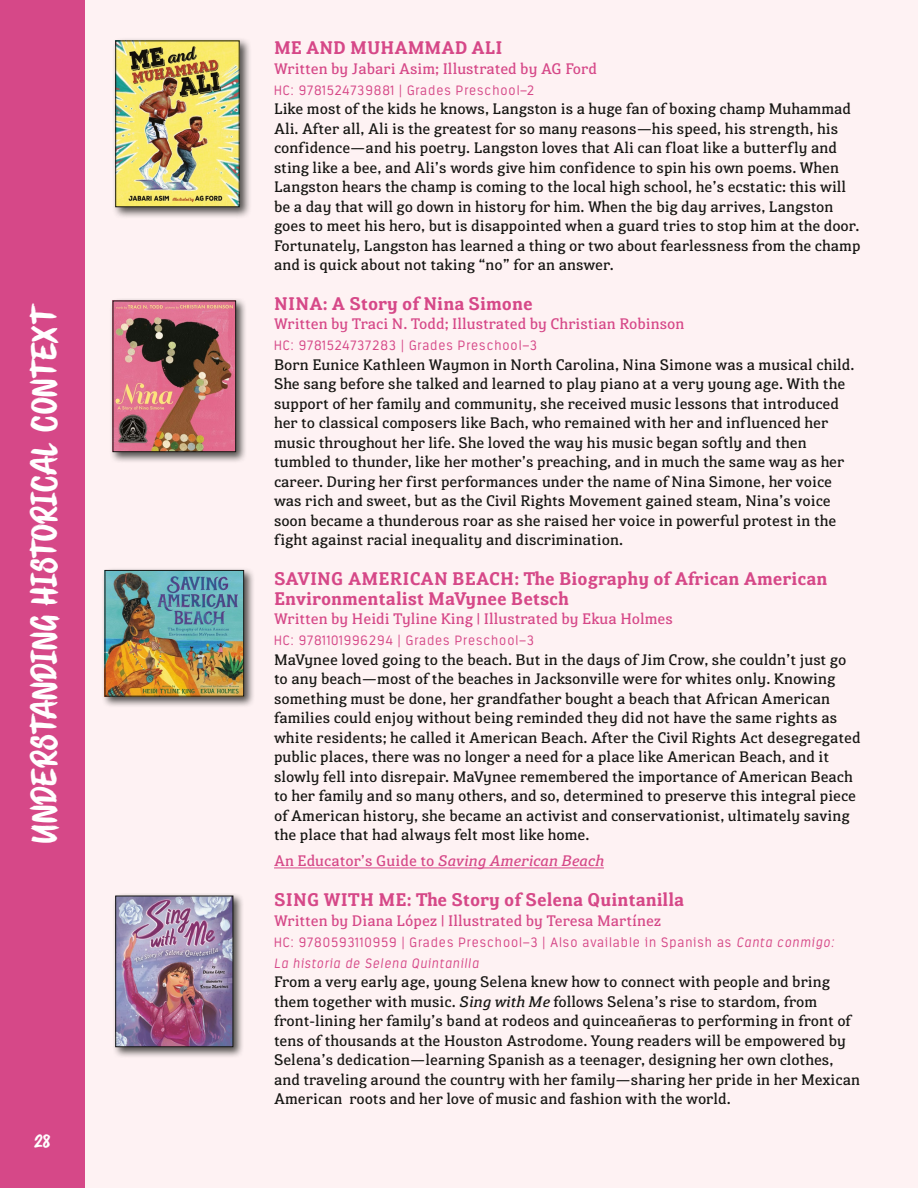
<style>
.page{position:relative;width:918px;height:1188px;background:#fff}
.page>*{position:absolute;margin:0;border:0;box-sizing:border-box;transform-origin:0 0}
.t1{font:33px "STAYBOLD";letter-spacing:.02em;color:#fff}
.Book_-_BODY{font:700 18px/19.5px "Susan Classic";color:#d64888}
.t2{font:16.5px "STAYBOLD";color:#fff}
.Book_-_BODY-2{font:15px/19.5px "Susan Classic";color:#171714}
.Book_-_BODY-3{font:15px "Susan Classic";color:#d64888}
.Book_-_BODY-4{font:300 13.5px/21px "Estandar Rd";letter-spacing:.075em;color:#d64888}
.s1{font-style:italic}
</style>
<div class="page">
<div style="left:0;top:0;width:884px;height:1188px;background:#d64888"></div>
<div style="left:85px;top:0;width:833px;height:1188px;background:#fef2f3"></div>
<hr style="left:274px;top:868px;width:330px;height:1px;background:#d64888">
<div style="left:110px;top:298px;width:137px;height:166px;background:#171714;opacity:.75"></div>
<img style="left:115px;top:303px;width:119px;height:147px">
<div style="left:113px;top:301px;width:123px;height:151px;border:1px solid #171714"></div>
<div style="left:102px;top:567px;width:153px;height:141px;background:#171714;opacity:.75"></div>
<img style="left:107px;top:572px;width:135px;height:123px">
<div style="left:105px;top:570px;width:139px;height:127px;border:1px solid #171714"></div>
<div style="left:112px;top:893px;width:133px;height:166px;background:#171714;opacity:.75"></div>
<img style="left:117px;top:898px;width:114px;height:147px">
<div style="left:115px;top:896px;width:118px;height:151px;border:1px solid #171714"></div>
<div style="left:112px;top:37px;width:140px;height:182px;background:#171714;opacity:.75"></div>
<img style="left:117px;top:42px;width:121px;height:163px">
<div style="left:115px;top:40px;width:125px;height:167px;border:1px solid #171714"></div>
<h1 class="t1" style="left:25px;top:843px;width:541px;rotate:-90deg">UNDERSTANDING HISTORICAL CONTEXT</h1>
<p class="t2" style="left:35px;top:1132px;width:18px">28</p>
<p class="Book_-_BODY" style="left:274px;top:38px;width:230px">ME AND MUHAMMAD ALI</p>
<p class="Book_-_BODY-3" style="left:274px;top:58px;width:324px">Written by Jabari Asim; Illustrated by AG Ford</p>
<p class="Book_-_BODY-4" style="left:274px;top:79px;width:262px">HC: 9781524739881 | Grades Preschool–2</p>
<p class="Book_-_BODY-2" style="left:274px;top:99px;width:588px">Like most of the kids he knows, Langston is a huge fan of boxing champ Muhammad Ali. After all, Ali is the greatest for so many reasons—his speed, his strength, his confidence—and his poetry. Langston loves that Ali can float like a butterfly and sting like a bee, and Ali’s words give him confidence to spin his own poems. When Langston hears the champ is coming to the local high school, he’s ecstatic: this will be a day that will go down in history for him. When the big day arrives, Langston goes to meet his hero, but is disappointed when a guard tries to stop him at the door.<br>Fortunately, Langston has learned a thing or two about fearlessness from the champ and is quick about not taking “no” for an answer.</p>
<p class="Book_-_BODY" style="left:274px;top:294px;width:260px">NINA: A Story of Nina Simone</p>
<p class="Book_-_BODY-3" style="left:274px;top:314px;width:412px">Written by Traci N. Todd; Illustrated by Christian Robinson</p>
<p class="Book_-_BODY-4" style="left:274px;top:335px;width:264px">HC: 9781524737283 | Grades Preschool–3</p>
<p class="Book_-_BODY-2" style="left:274px;top:355px;width:582px">Born Eunice Kathleen Waymon in North Carolina, Nina Simone was a musical child.<br>She sang before she talked and learned to play piano at a very young age. With the support of her family and community, she received music lessons that introduced her to classical composers like Bach, who remained with her and influenced her music throughout her life. She loved the way his music began softly and then tumbled to thunder, like her mother’s preaching, and in much the same way as her career. During her first performances under the name of Nina Simone, her voice was rich and sweet, but as the Civil Rights Movement gained steam, Nina’s voice soon became a thunderous roar as she raised her voice in powerful protest in the fight against racial inequality and discrimination.</p>
<p class="Book_-_BODY" style="left:274px;top:569px;width:555px">SAVING AMERICAN BEACH: The Biography of African American<br>Environmentalist MaVynee Betsch</p>
<p class="Book_-_BODY-3" style="left:274px;top:609px;width:401px">Written by Heidi Tyline King | Illustrated by Ekua Holmes</p>
<p class="Book_-_BODY-4" style="left:274px;top:630px;width:261px">HC: 9781101996294 | Grades Preschool–3</p>
<p class="Book_-_BODY-2" style="left:274px;top:649px;width:588px">MaVynee loved going to the beach. But in the days of Jim Crow, she couldn’t just go to any beach—most of the beaches in Jacksonville were for whites only. Knowing something must be done, her grandfather bought a beach that African American families could enjoy without being reminded they did not have the same rights as white residents; he called it American Beach. After the Civil Rights Act desegregated public places, there was no longer a need for a place like American Beach, and it slowly fell into disrepair. MaVynee remembered the importance of American Beach to her family and so many others, and so, determined to preserve this integral piece of American history, she became an activist and conservationist, ultimately saving the place that had always felt most like home.</p>
<p class="Book_-_BODY-3" style="left:274px;top:851px;width:331px">An Educator’s Guide to <span class="s1">Saving American Beach</span></p>
<p class="Book_-_BODY" style="left:274px;top:890px;width:412px">SING WITH ME: The Story of Selena Quintanilla</p>
<p class="Book_-_BODY-3" style="left:274px;top:910px;width:389px">Written by Diana López | Illustrated by Teresa Martínez</p>
<p class="Book_-_BODY-4" style="left:274px;top:931px;width:561px">HC: 9780593110959 | Grades Preschool–3 | Also available in Spanish as <span class="s1">Canta conmigo:<br>La historia de Selena Quintanilla</span></p>
<p class="Book_-_BODY-2" style="left:274px;top:972px;width:588px">From a very early age, young Selena knew how to connect with people and bring them together with music. <span class="s1">Sing with Me</span> follows Selena’s rise to stardom, from front-lining her family’s band at rodeos and quinceañeras to performing in front of tens of thousands at the Houston Astrodome. Young readers will be empowered by Selena’s dedication—learning Spanish as a teenager, designing her own clothes, and traveling around the country with her family—sharing her pride in her Mexican American roots and her love of music and fashion with the world.</p>
</div>
